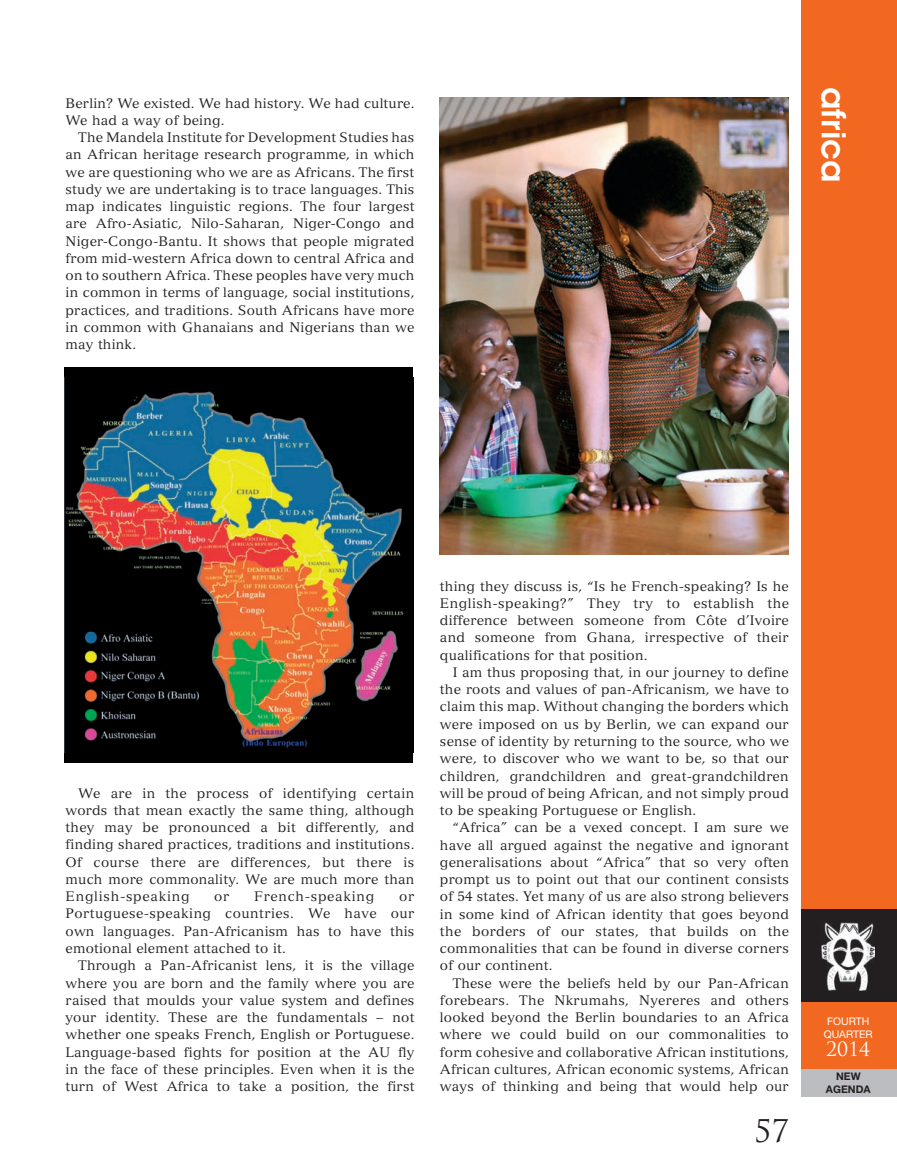
<style>
.page{position:relative;width:897px;height:1173px;background:#fff}
.page>*{position:absolute;margin:0;border:0;box-sizing:border-box;transform-origin:0 0}
.t1{font:600 32.55px "ITC Avant Garde Std";color:#fff}
.t2{font:30.45px "Trajan Pro";color:#231f20}
.t3{font:19.35px "Trajan Pro";color:#fff}
.t4{font:13.5px/17.2px "Versailles LT Std";letter-spacing:.015em;color:#231f20;text-align:justify}
.t5{font:13.5px "Versailles LT Std";letter-spacing:.055em;color:#231f20}
.t6{font:10.5px/12.6px "Helvetica Neue LT Std";color:#fff;text-align:center}
.t7{font:700 10.5px/12.6px "Helvetica Neue LT Std";color:#231f20;text-align:center}
</style>
<div class="page">
<div style="left:801px;top:0;width:95px;height:1069px;background:#f36821"></div>
<div style="left:801px;top:1069px;width:95px;height:28px;background:#bcbdc0"></div>
<div style="left:801px;top:909px;width:95px;height:92px;background:#231f20"></div>
<img style="left:821px;top:922px;width:53px;height:68px">
<div style="left:64px;top:367px;width:349px;height:395px;background:#000001"></div>
<img style="left:64px;top:377px;width:340px;height:375px">
<img style="left:440px;top:98px;width:348px;height:456px">
<p class="t4" style="left:66px;top:94px;width:350px">Berlin? We existed. We had history. We had culture.<br>We had a way of being.</p>
<p class="t4" style="left:66px;top:129px;width:350px;text-indent:13px">The Mandela Institute for Development Studies has an African heritage research programme, in which we are questioning who we are as Africans. The first study we are undertaking is to trace languages. This map indicates linguistic regions. The four largest are Afro-Asiatic, Nilo-Saharan, Niger-Congo and Niger-Congo-Bantu. It shows that people migrated from mid-western Africa down to central Africa and on to southern Africa. These peoples have very much in common in terms of language, social institutions, practices, and traditions. South Africans have more in common with Ghanaians and Nigerians than we may think.</p>
<h1 class="t1" style="left:854px;top:87px;width:97px;rotate:90deg">africa</h1>
<p class="t4" style="left:66px;top:784px;width:350px;text-indent:13px">We are in the process of identifying certain words that mean exactly the same thing, although they may be pronounced a bit differently, and finding shared practices, traditions and institutions.<br>Of course there are differences, but there is much more commonality. We are much more than English-speaking</p>
<p class="t4" style="left:214px;top:888px;width:17px">or</p>
<p class="t5" style="left:254px;top:888px;width:121px">French-speaking</p>
<p class="t4" style="left:66px;top:888px;width:350px;text-indent:333px">or Portuguese-speaking countries. We have our own languages. Pan-Africanism has to have this emotional element attached to it.</p>
<p class="t4" style="left:66px;top:957px;width:350px;text-indent:13px">Through a Pan-Africanist lens, it is the village where you are born and the family where you are raised that moulds your value system and defines your identity. These are the fundamentals – not whether one speaks French, English or Portuguese.<br>Language-based fights for position at the AU fly in the face of these principles. Even when it is the turn of West Africa to take a position, the first</p>
<p class="t4" style="left:440px;top:577px;width:350px">thing they discuss is, “Is he French-speaking? Is he English-speaking?” They try to establish the difference between someone from Côte d’Ivoire and someone from Ghana, irrespective of their qualifications for that position.</p>
<p class="t4" style="left:440px;top:663px;width:350px;text-indent:13px">I am thus proposing that, in our journey to define the roots and values of pan-Africanism, we have to claim this map. Without changing the borders which were imposed on us by Berlin, we can expand our sense of identity by returning to the source, who we were, to discover who we want to be, so that our children, grandchildren and great-grandchildren will be proud of being African, and not simply proud to be speaking Portuguese or English.</p>
<p class="t4" style="left:440px;top:819px;width:350px;text-indent:13px">“Africa” can be a vexed concept. I am sure we have all argued against the negative and ignorant generalisations about “Africa” that so very often prompt us to point out that our continent consists of 54 states. Yet many of us are also strong believers in some kind of African identity that goes beyond the borders of our states, that builds on the commonalities that can be found in diverse corners of our continent.</p>
<p class="t4" style="left:440px;top:974px;width:350px;text-indent:13px">These were the beliefs held by our Pan-African forebears. The Nkrumahs, Nyereres and others looked beyond the Berlin boundaries to an Africa where we could build on our commonalities to form cohesive and collaborative African institutions, African cultures, African economic systems, African ways of thinking and being that would help our</p>
<h2 class="t2" style="left:754px;top:1112px;width:36px">57</h2>
<p class="t6" style="left:823px;top:1015px;width:51px">FOURTH<br>QUARTER</p>
<h3 class="t3" style="left:826px;top:1036px;width:46px">2014</h3>
<p class="t7" style="left:825px;top:1070px;width:46px">NEW<br>AGENDA</p>
</div>
